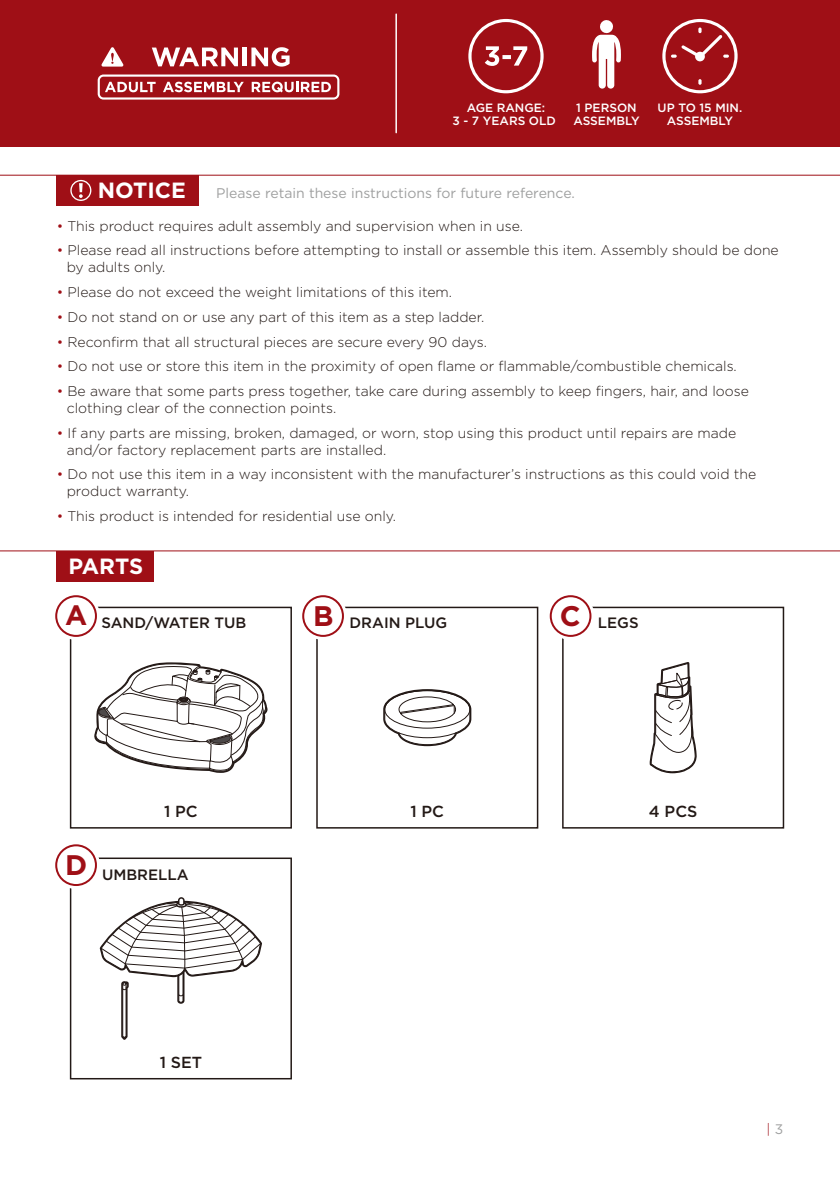
<style>
.page{position:relative;width:840px;height:1191px;background:#fff}
.page>*{position:absolute;margin:0;border:0;box-sizing:border-box;transform-origin:0 0}
.t1{font:700 28.2px "Gotham";color:#9f0f16}
.t2{font:700 22px "Gotham";color:#fff}
.t3{font:500 16px "Gotham";color:#231916}
.t4{font:500 15px "Gotham";color:#231916}
.t5{font:300 14px/16.8px "Gotham";color:#231916}
.t6{font:14px "Gotham";color:#9fa0a0}
.t7{font:300 13.8px "Gotham";color:#9f0f16}
.t8{font:500 12px/13px "Gotham";color:#fff;text-align:center}
.s1{color:#9f0f16}
.s2{font-weight:400;color:#9fa0a0}
</style>
<div class="page">
<div style="left:70px;top:857px;width:222px;height:222px;border:2px solid #231916"></div>
<svg style="left:55px;top:847px;width:45px;height:42px"></svg>
<div style="left:55px;top:844px;width:42px;height:42px;border:2px solid #9f0f16;border-radius:50%"></div>
<div style="left:57px;top:551px;width:97px;height:30px;background:#9f0f16"></div>
<hr style="left:0;top:550px;width:839px;height:1px;background:#9f0f16">
<div style="left:70px;top:606px;width:222px;height:222px;border:2px solid #231916"></div>
<svg style="left:57px;top:595px;width:43px;height:45px"></svg>
<div style="left:55px;top:595px;width:42px;height:42px;border:2px solid #9f0f16;border-radius:50%"></div>
<div style="left:316px;top:606px;width:222px;height:222px;border:2px solid #231916"></div>
<svg style="left:302px;top:595px;width:45px;height:45px"></svg>
<div style="left:302px;top:595px;width:42px;height:42px;border:2px solid #9f0f16;border-radius:50%"></div>
<div style="left:561px;top:606px;width:222px;height:222px;border:2px solid #231916"></div>
<svg style="left:552px;top:595px;width:42px;height:45px"></svg>
<div style="left:549px;top:595px;width:42px;height:42px;border:2px solid #9f0f16;border-radius:50%"></div>
<div style="left:57px;top:175px;width:142px;height:31px;background:#9f0f16"></div>
<hr style="left:0;top:175px;width:839px;height:1px;background:#9f0f16">
<div style="left:70px;top:180px;width:21px;height:21px;border:1px solid #fff;border-radius:50%"></div>
<svg style="left:79px;top:183px;width:4px;height:15px"></svg>
<div style="left:0;top:0;width:839px;height:147px;background:#9f0f16"></div>
<svg style="left:98px;top:74px;width:241px;height:26px"></svg>
<svg style="left:152px;top:47px;width:86px;height:19px"></svg>
<hr style="left:242px;top:48px;width:4px;height:18px;background:#fff">
<svg style="left:251px;top:47px;width:38px;height:20px"></svg>
<svg style="left:101px;top:47px;width:22px;height:20px"></svg>
<svg style="left:662px;top:19px;width:75px;height:74px"></svg>
<svg style="left:468px;top:19px;width:75px;height:74px"></svg>
<svg style="left:592px;top:20px;width:28px;height:69px"></svg>
<hr style="left:395px;top:14px;width:2px;height:119px;background:#fff">
<svg style="left:94px;top:662px;width:173px;height:111px"></svg>
<svg style="left:383px;top:689px;width:88px;height:57px"></svg>
<svg style="left:649px;top:662px;width:47px;height:112px"></svg>
<svg style="left:100px;top:897px;width:162px;height:142px"></svg>
<p class="t8" style="left:452px;top:101px;width:105px">AGE RANGE:<br>3 - 7 YEARS OLD</p>
<p class="t8" style="left:573px;top:101px;width:68px;text-align:left">1 PERSON<br>ASSEMBLY</p>
<p class="t8" style="left:657px;top:101px;width:86px">UP TO 15 MIN.<br>ASSEMBLY</p>
<h2 class="t2" style="left:98px;top:176px;width:90px">NOTICE</h2>
<p class="t6" style="left:216px;top:184px;width:360px">Please retain these instructions for future reference.</p>
<p class="t5" style="left:57px;top:217px;width:467px"><span class="s1">•</span> This product requires adult assembly and supervision when in use.</p>
<p class="t5" style="left:67px;top:242px;width:713px;text-indent:-10px"><span class="s1">•</span> Please read all instructions before attempting to install or assemble this item. Assembly should be done by adults only.</p>
<p class="t5" style="left:57px;top:283px;width:396px"><span class="s1">•</span> Please do not exceed the weight limitations of this item.</p>
<p class="t5" style="left:57px;top:308px;width:429px"><span class="s1">•</span> Do not stand on or use any part of this item as a step ladder.</p>
<p class="t5" style="left:57px;top:333px;width:431px"><span class="s1">•</span> Reconfirm that all structural pieces are secure every 90 days.</p>
<p class="t5" style="left:57px;top:358px;width:681px"><span class="s1">•</span> Do not use or store this item in the proximity of open flame or flammable/combustible chemicals.</p>
<p class="t5" style="left:67px;top:382px;width:683px;text-indent:-10px"><span class="s1">•</span> Be aware that some parts press together, take care during assembly to keep fingers, hair, and loose clothing clear of the connection points.</p>
<p class="t5" style="left:67px;top:424px;width:670px;text-indent:-10px"><span class="s1">•</span> If any parts are missing, broken, damaged, or worn, stop using this product until repairs are made and/or factory replacement parts are installed.</p>
<p class="t5" style="left:67px;top:466px;width:690px;text-indent:-10px"><span class="s1">•</span> Do not use this item in a way inconsistent with the manufacturer’s instructions as this could void the product warranty.</p>
<p class="t5" style="left:57px;top:507px;width:341px"><span class="s1">•</span> This product is intended for residential use only.</p>
<h2 class="t2" style="left:69px;top:552px;width:76px">PARTS</h2>
<p class="t4" style="left:65px;top:613px;width:183px"><sup>A</sup> SAND/WATER TUB</p>
<p class="t4" style="left:313px;top:613px;width:136px"><sup>B</sup> DRAIN PLUG</p>
<h1 class="t1" style="left:65px;top:846px;width:24px">D</h1>
<p class="t3" style="left:164px;top:801px;width:35px">1 PC</p>
<p class="t4" style="left:102px;top:865px;width:88px">UMBRELLA</p>
<p class="t3" style="left:410px;top:801px;width:35px">1 PC</p>
<p class="t3" style="left:160px;top:1051px;width:44px">1 SET</p>
<p class="t4" style="left:559px;top:613px;width:80px"><sup>C</sup> LEGS</p>
<p class="t3" style="left:648px;top:801px;width:50px">4 PCS</p>
<p class="t7" style="left:766px;top:1120px;width:18px">| <span class="s2">3</span></p>
</div>
